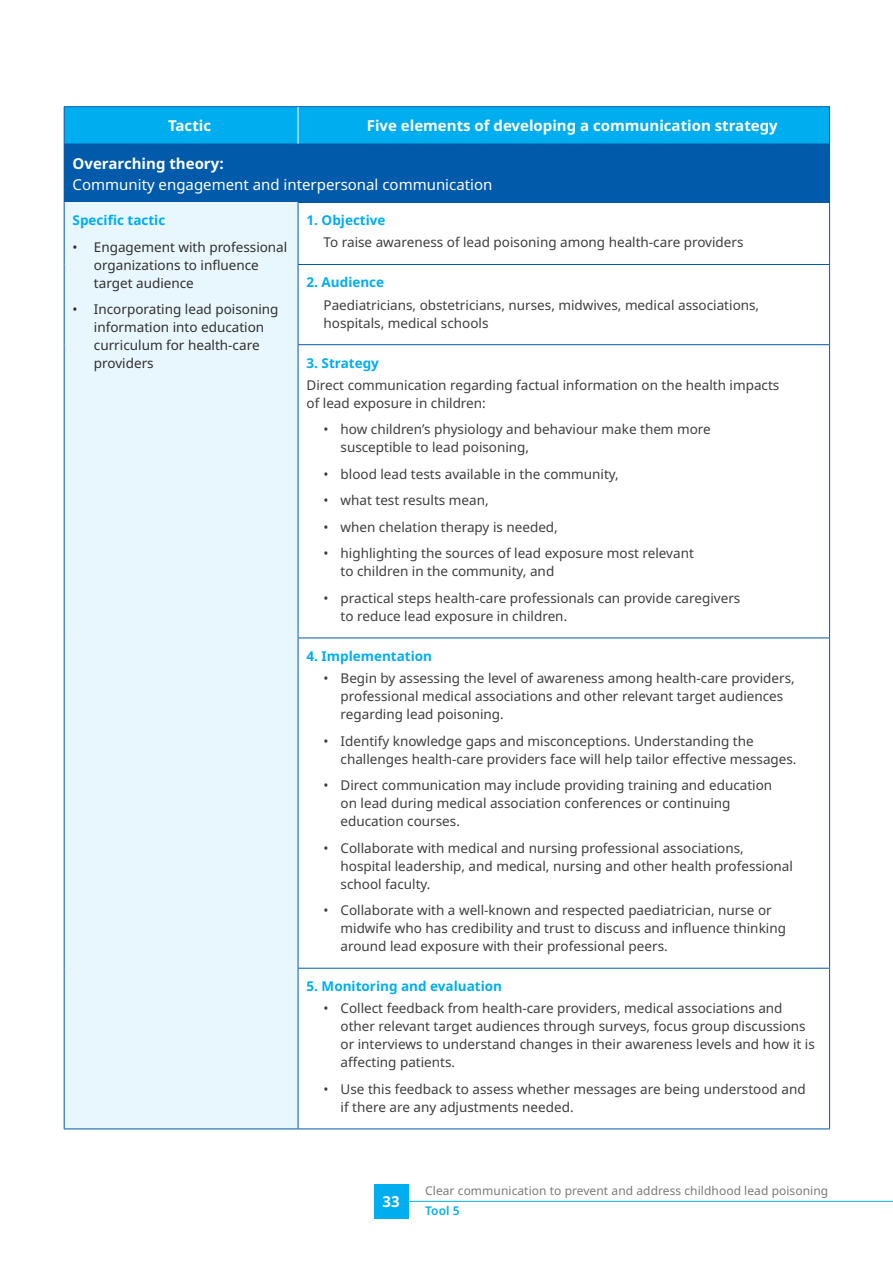
<style>
.page{position:relative;width:893px;height:1263px;background:#fff}
.page>*{position:absolute;margin:0;border:0;box-sizing:border-box;transform-origin:0 0}
.t1{font:700 15px "Noto Sans";color:#fff}
.t2{font:15px "Noto Sans";color:#fff}
.t3{font:13.5px/18px "Noto Sans";color:#3e3e3f}
.t4{font:13.5px/18px "Noto Sans";color:#312f30}
.t5{font:700 13.5px "Noto Sans";color:#00aeef}
.t6{font:12px "Noto Sans";letter-spacing:.005em;color:#787a79}
.t7{font:600 12px "Noto Sans";color:#00aeef}
</style>
<div class="page">
<div style="left:65px;top:107px;width:764px;height:37px;background:#00aeef"></div>
<div style="left:64px;top:144px;width:766px;height:58px;background:#015aaa"></div>
<div style="left:64px;top:202px;width:234px;height:927px;background:#e8f6fd"></div>
<hr style="left:64px;top:106px;width:234px;height:1px;background:#015aaa">
<hr style="left:64px;top:107px;width:1px;height:37px;background:#015aaa">
<hr style="left:298px;top:106px;width:532px;height:1px;background:#015aaa">
<hr style="left:829px;top:107px;width:1px;height:37px;background:#015aaa">
<hr style="left:64px;top:1128px;width:234px;height:1px;background:#015aaa">
<hr style="left:298px;top:1128px;width:532px;height:1px;background:#015aaa">
<hr style="left:64px;top:202px;width:1px;height:62px;background:#015aaa">
<hr style="left:298px;top:202px;width:1px;height:62px;background:#015aaa">
<hr style="left:829px;top:202px;width:1px;height:62px;background:#015aaa">
<hr style="left:64px;top:264px;width:1px;height:81px;background:#015aaa">
<hr style="left:298px;top:265px;width:1px;height:79px;background:#015aaa">
<hr style="left:829px;top:265px;width:1px;height:79px;background:#015aaa">
<hr style="left:64px;top:345px;width:1px;height:293px;background:#015aaa">
<hr style="left:298px;top:345px;width:1px;height:292px;background:#015aaa">
<hr style="left:829px;top:345px;width:1px;height:292px;background:#015aaa">
<hr style="left:64px;top:638px;width:1px;height:330px;background:#015aaa">
<hr style="left:298px;top:638px;width:1px;height:330px;background:#015aaa">
<hr style="left:829px;top:638px;width:1px;height:330px;background:#015aaa">
<hr style="left:64px;top:968px;width:1px;height:160px;background:#015aaa">
<hr style="left:298px;top:968px;width:1px;height:160px;background:#015aaa">
<hr style="left:829px;top:968px;width:1px;height:160px;background:#015aaa">
<hr style="left:298px;top:264px;width:532px;height:1px;background:#015aaa">
<hr style="left:298px;top:344px;width:532px;height:1px;background:#015aaa">
<hr style="left:298px;top:637px;width:532px;height:1px;background:#015aaa">
<hr style="left:298px;top:968px;width:532px;height:1px;background:#015aaa">
<hr style="left:298px;top:107px;width:1px;height:37px;background:#fff">
<div style="left:374px;top:1184px;width:34px;height:34px;background:#00aeef"></div>
<hr style="left:408px;top:1201px;width:485px;height:1px;background:#00aeef">
<p class="t1" style="left:168px;top:115px;width:45px">Tactic</p>
<p class="t1" style="left:367px;top:115px;width:412px">Five elements of developing a communication strategy</p>
<p class="t1" style="left:73px;top:152px;width:152px">Overarching theory:</p>
<p class="t2" style="left:73px;top:173px;width:421px">Community engagement and interpersonal communication</p>
<p class="t5" style="left:73px;top:211px;width:94px">Specific tactic</p>
<p class="t4" style="left:94px;top:238px;width:195px;text-indent:-21px">• Engagement with professional organizations to influence target audience</p>
<p class="t4" style="left:94px;top:301px;width:186px;text-indent:-21px">• Incorporating lead poisoning information into education curriculum for health-care providers</p>
<p class="t5" style="left:307px;top:211px;width:81px">1. Objective</p>
<p class="t3" style="left:324px;top:234px;width:422px">To raise awareness of lead poisoning among health-care providers</p>
<p class="t5" style="left:307px;top:273px;width:79px">2. Audience</p>
<p class="t3" style="left:324px;top:296px;width:437px">Paediatricians, obstetricians, nurses, midwives, medical associations, hospitals, medical schools</p>
<p class="t5" style="left:307px;top:353px;width:74px">3. Strategy</p>
<p class="t3" style="left:307px;top:376px;width:474px">Direct communication regarding factual information on the health impacts of lead exposure in children:</p>
<p class="t3" style="left:341px;top:421px;width:372px;text-indent:-17px">• how children’s physiology and behaviour make them more susceptible to lead poisoning,</p>
<p class="t3" style="left:324px;top:465px;width:297px">• blood lead tests available in the community,</p>
<p class="t3" style="left:324px;top:492px;width:167px">• what test results mean,</p>
<p class="t3" style="left:324px;top:518px;width:236px">• when chelation therapy is needed,</p>
<p class="t3" style="left:341px;top:545px;width:355px;text-indent:-17px">• highlighting the sources of lead exposure most relevant to children in the community, and</p>
<p class="t3" style="left:341px;top:589px;width:401px;text-indent:-17px">• practical steps health-care professionals can provide caregivers to reduce lead exposure in children.</p>
<p class="t5" style="left:307px;top:646px;width:127px">4. Implementation</p>
<p class="t3" style="left:341px;top:670px;width:456px;text-indent:-17px">• Begin by assessing the level of awareness among health-care providers, professional medical associations and other relevant target audiences regarding lead poisoning.</p>
<p class="t3" style="left:341px;top:732px;width:457px;text-indent:-17px">• Identify knowledge gaps and misconceptions. Understanding the challenges health-care providers face will help tailor effective messages.</p>
<p class="t3" style="left:341px;top:777px;width:433px;text-indent:-17px">• Direct communication may include providing training and education on lead during medical association conferences or continuing education courses.</p>
<p class="t3" style="left:341px;top:839px;width:454px;text-indent:-17px">• Collaborate with medical and nursing professional associations, hospital leadership, and medical, nursing and other health professional school faculty.</p>
<p class="t3" style="left:341px;top:902px;width:447px;text-indent:-17px">• Collaborate with a well-known and respected paediatrician, nurse or midwife who has credibility and trust to discuss and influence thinking around lead exposure with their professional peers.</p>
<p class="t5" style="left:307px;top:977px;width:197px">5. Monitoring and evaluation</p>
<p class="t3" style="left:341px;top:1000px;width:476px;text-indent:-17px">• Collect feedback from health-care providers, medical associations and other relevant target audiences through surveys, focus group discussions or interviews to understand changes in their awareness levels and how it is affecting patients.</p>
<p class="t3" style="left:341px;top:1080px;width:467px;text-indent:-17px">• Use this feedback to assess whether messages are being understood and if there are any adjustments needed.</p>
<p class="t1" style="left:383px;top:1190px;width:19px">33</p>
<p class="t6" style="left:425px;top:1182px;width:404px">Clear communication to prevent and address childhood lead poisoning</p>
<p class="t7" style="left:425px;top:1202px;width:36px">Tool 5</p>
</div>
